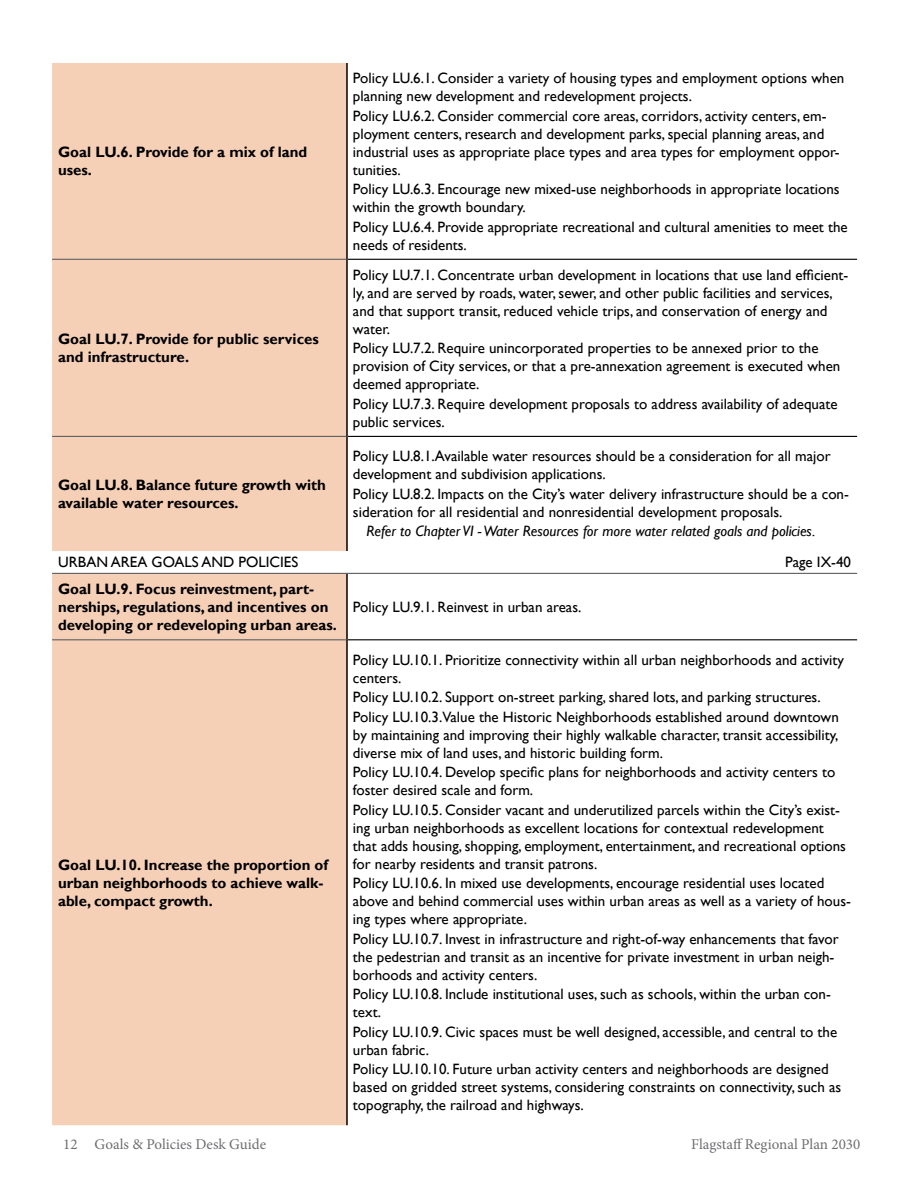
<style>
.page{position:relative;width:918px;height:1188px;background:#fff}
.page>*{position:absolute;margin:0;border:0;box-sizing:border-box;transform-origin:0 0}
.Policies{font:15px/18px "Gill Sans";color:#000}
.Policies-2{font:700 15px/18px "Gill Sans";color:#000}
.Policies-3{font:italic 15px "Gill Sans";color:#000}
.t1{font:15px "Minion Pro";color:#6d6e71}
</style>
<div class="page">
<div style="left:52px;top:63px;width:295px;height:1062px;background:#f5d0b6"></div>
<hr style="left:348px;top:639px;width:509px;height:1px;background:#000">
<hr style="left:348px;top:259px;width:509px;height:1px;background:#000">
<hr style="left:348px;top:436px;width:509px;height:1px;background:#000">
<hr style="left:347px;top:573px;width:510px;height:1px;background:#5f6062">
<hr style="left:346px;top:63px;width:2px;height:196px;background:#000">
<hr style="left:52px;top:259px;width:294px;height:1px;background:#5f6062">
<hr style="left:346px;top:259px;width:2px;height:177px;background:#000">
<hr style="left:52px;top:436px;width:294px;height:1px;background:#5f6062">
<hr style="left:346px;top:436px;width:2px;height:115px;background:#000">
<hr style="left:52px;top:573px;width:295px;height:1px;background:#5f6062">
<hr style="left:346px;top:574px;width:2px;height:66px;background:#000">
<hr style="left:52px;top:639px;width:294px;height:1px;background:#5f6062">
<hr style="left:346px;top:640px;width:2px;height:485px;background:#000">
<p class="Policies-2" style="left:58px;top:144px;width:251px">Goal LU.6. Provide for a mix of land uses.</p>
<p class="Policies-2" style="left:58px;top:330px;width:262px">Goal LU.7. Provide for public services and infrastructure.</p>
<p class="Policies-2" style="left:58px;top:476px;width:269px">Goal LU.8. Balance future growth with available water resources.</p>
<p class="Policies" style="left:353px;top:69px;width:493px">Policy LU.6.1. Consider a variety of housing types and employment options when planning new development and redevelopment projects.</p>
<p class="Policies" style="left:353px;top:107px;width:488px">Policy LU.6.2. Consider commercial core areas, corridors, activity centers, em&shy;ployment centers, research and development parks, special planning areas, and industrial uses as appropriate place types and area types for employment oppor&shy;tunities.</p>
<p class="Policies" style="left:353px;top:180px;width:488px">Policy LU.6.3. Encourage new mixed-use neighborhoods in appropriate locations within the growth boundary.</p>
<p class="Policies" style="left:353px;top:218px;width:496px">Policy LU.6.4. Provide appropriate recreational and cultural amenities to meet the needs of residents.</p>
<p class="Policies" style="left:353px;top:266px;width:497px">Policy LU.7.1. Concentrate urban development in locations that use land efficient&shy;ly, and are served by roads, water, sewer, and other public facilities and services, and that support transit, reduced vehicle trips, and conservation of energy and water.</p>
<p class="Policies" style="left:353px;top:339px;width:489px">Policy LU.7.2. Require unincorporated properties to be annexed prior to the provision of City services, or that a pre-annexation agreement is executed when deemed appropriate.</p>
<p class="Policies" style="left:353px;top:395px;width:486px">Policy LU.7.3. Require development proposals to address availability of adequate public services.</p>
<p class="Policies" style="left:353px;top:448px;width:479px">Policy LU.8.1.Available water resources should be a consideration for all major development and subdivision applications.</p>
<p class="Policies" style="left:353px;top:485px;width:497px">Policy LU.8.2. Impacts on the City’s water delivery infrastructure should be a con&shy;sideration for all residential and nonresidential development proposals.</p>
<p class="Policies-3" style="left:366px;top:523px;width:450px">Refer to Chapter VI - Water Resources for more water related goals and policies.</p>
<p class="Policies" style="left:58px;top:554px;width:242px">URBAN AREA GOALS AND POLICIES</p>
<p class="Policies" style="left:785px;top:554px;width:68px">Page IX-40</p>
<p class="Policies-2" style="left:58px;top:580px;width:280px">Goal LU.9. Focus reinvestment, part&shy;nerships, regulations, and incentives on developing or redeveloping urban areas.</p>
<p class="Policies" style="left:353px;top:598px;width:230px">Policy LU.9.1. Reinvest in urban areas.</p>
<p class="Policies-2" style="left:58px;top:856px;width:271px">Goal LU.10. Increase the proportion of urban neighborhoods to achieve walk&shy;able, compact growth.</p>
<p class="Policies" style="left:353px;top:651px;width:493px">Policy LU.10.1. Prioritize connectivity within all urban neighborhoods and activity centers.</p>
<p class="Policies" style="left:353px;top:689px;width:469px">Policy LU.10.2. Support on-street parking, shared lots, and parking structures.</p>
<p class="Policies" style="left:353px;top:708px;width:487px;text-align:justify">Policy LU.10.3.Value the Historic Neighborhoods established around downtown by maintaining and improving their highly walkable character, transit accessibility, diverse mix of land uses, and historic building form.</p>
<p class="Policies" style="left:353px;top:764px;width:484px">Policy LU.10.4. Develop specific plans for neighborhoods and activity centers to foster desired scale and form.</p>
<p class="Policies" style="left:353px;top:801px;width:495px">Policy LU.10.5. Consider vacant and underutilized parcels within the City’s exist&shy;ing urban neighborhoods as excellent locations for contextual redevelopment that adds housing, shopping, employment, entertainment, and recreational options for nearby residents and transit patrons.</p>
<p class="Policies" style="left:353px;top:875px;width:499px">Policy LU.10.6. In mixed use developments, encourage residential uses located above and behind commercial uses within urban areas as well as a variety of hous&shy;ing types where appropriate.</p>
<p class="Policies" style="left:353px;top:930px;width:487px">Policy LU.10.7. Invest in infrastructure and right-of-way enhancements that favor the pedestrian and transit as an incentive for private investment in urban neigh&shy;borhoods and activity centers.</p>
<p class="Policies" style="left:353px;top:986px;width:479px">Policy LU.10.8. Include institutional uses, such as schools, within the urban con&shy;text.</p>
<p class="Policies" style="left:353px;top:1023px;width:486px">Policy LU.10.9. Civic spaces must be well designed, accessible, and central to the urban fabric.</p>
<p class="Policies" style="left:353px;top:1061px;width:490px">Policy LU.10.10. Future urban activity centers and neighborhoods are designed based on gridded street systems, considering constraints on connectivity, such as topography, the railroad and highways.</p>
<p class="t1" style="left:63px;top:1135px;width:204px">12 Goals &amp; Policies Desk Guide</p>
<p class="t1" style="left:691px;top:1135px;width:171px">Flagstaff Regional Plan 2030</p>
</div>
